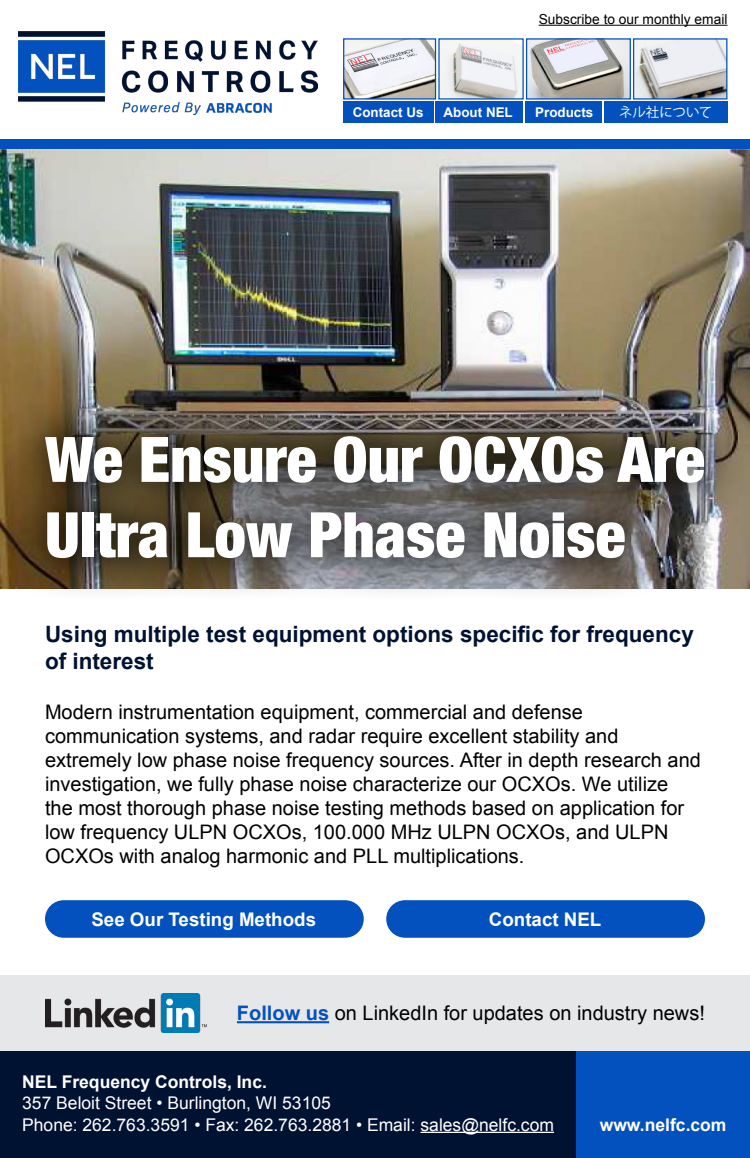
<style>
.page{position:relative;width:750px;height:1158px;background:#fff}
.page>*{position:absolute;margin:0;border:0;box-sizing:border-box;transform-origin:0 0}
.t1{font:900 condensed 62.75px/75.2px "Helvetica Neue LT Std";color:#fff}
.t2{font:700 22.5px/27px "Arial";color:#001232}
.t3{font:20px/24px "Arial";color:#000}
.t4{font:700 18.75px "Arial";color:#fff}
.t5{font:17.5px/21px "Arial";color:#fff}
.t6{font:700 17.5px "Arial";color:#fff}
.t7{font:13.75px "Arial";color:#000}
.t8{font:700 13.38px "Arial";color:#fff}
.t9{font:13.38px "Koz Go Pr 6 N";color:#fff}
.s1{font-weight:700;color:#0251be}
</style>
<div class="page">
<img style="left:0;top:149px;width:750px;height:439px">
<div style="left:45px;top:899px;width:319px;height:38px;background:#0251be;border-radius:19px"></div>
<div style="left:386px;top:899px;width:319px;height:38px;background:#0251be;border-radius:19px"></div>
<div style="left:2px;top:392px;width:747px;height:211px;background:#000;opacity:.75"></div>
<div style="left:0;top:1050px;width:576px;height:107px;background:#001232"></div>
<div style="left:576px;top:1050px;width:174px;height:107px;background:#0251be"></div>
<hr style="left:421px;top:1131px;width:133px;height:1px;background:#fff">
<div style="left:0;top:974px;width:750px;height:76px;background:#e6e7e8"></div>
<img style="left:45px;top:993px;width:162px;height:39px">
<hr style="left:237px;top:1020px;width:92px;height:2px;background:#0251be">
<hr style="left:539px;top:25px;width:188px;height:1px;background:#000">
<img style="left:345px;top:40px;width:89px;height:57px">
<div style="left:343px;top:38px;width:93px;height:61px;border:1px solid #0251be"></div>
<img style="left:440px;top:43px;width:82px;height:54px">
<img style="left:528px;top:40px;width:101px;height:57px">
<div style="left:526px;top:38px;width:105px;height:61px;border:1px solid #0251be"></div>
<img style="left:635px;top:40px;width:90px;height:57px">
<div style="left:633px;top:38px;width:94px;height:61px;border:1px solid #0251be"></div>
<div style="left:343px;top:101px;width:90px;height:21px;background:#0251be"></div>
<div style="left:435px;top:101px;width:88px;height:21px;background:#0251be"></div>
<div style="left:525px;top:101px;width:76px;height:21px;background:#0251be"></div>
<div style="left:604px;top:101px;width:123px;height:21px;background:#0251be"></div>
<img style="left:18px;top:31px;width:299px;height:83px">
<div style="left:0;top:140px;width:750px;height:9px;background:#0251be"></div>
<p class="t7" style="left:539px;top:10px;width:190px">Subscribe to our monthly email</p>
<p class="t8" style="left:353px;top:103px;width:72px">Contact Us</p>
<p class="t8" style="left:444px;top:103px;width:71px">About NEL</p>
<p class="t8" style="left:535px;top:103px;width:60px">Products</p>
<p class="t9" style="left:619px;top:105px;width:95px">ネル社について</p>
<h1 class="t1" style="left:45px;top:421px;width:661px">We Ensure Our OCXOs Are<br>Ultra Low Phase Noise</h1>
<p class="t2" style="left:45px;top:621px;width:650px">Using multiple test equipment options specific for frequency of interest</p>
<p class="t3" style="left:45px;top:699px;width:657px">Modern instrumentation equipment, commercial and defense communication systems, and radar require excellent stability and extremely low phase noise frequency sources. After in depth research and investigation, we fully phase noise characterize our OCXOs. We utilize the most thorough phase noise testing methods based on application for low frequency ULPN OCXOs, 100.000 MHz ULPN OCXOs, and ULPN OCXOs with analog harmonic and PLL multiplications.</p>
<p class="t4" style="left:91px;top:906px;width:226px">See Our Testing Methods</p>
<p class="t4" style="left:489px;top:906px;width:114px">Contact NEL</p>
<p class="t3" style="left:237px;top:1000px;width:469px"><span class="s1">Follow us</span> on LinkedIn for updates on industry news!</p>
<p class="t6" style="left:22px;top:1070px;width:246px">NEL Frequency Controls, Inc.</p>
<p class="t5" style="left:22px;top:1092px;width:533px">357 Beloit Street • Burlington, WI 53105<br>Phone: 262.763.3591 • Fax: 262.763.2881 • Email: sales@nelfc.com</p>
<p class="t6" style="left:600px;top:1112px;width:128px">www.nelfc.com</p>
</div>
